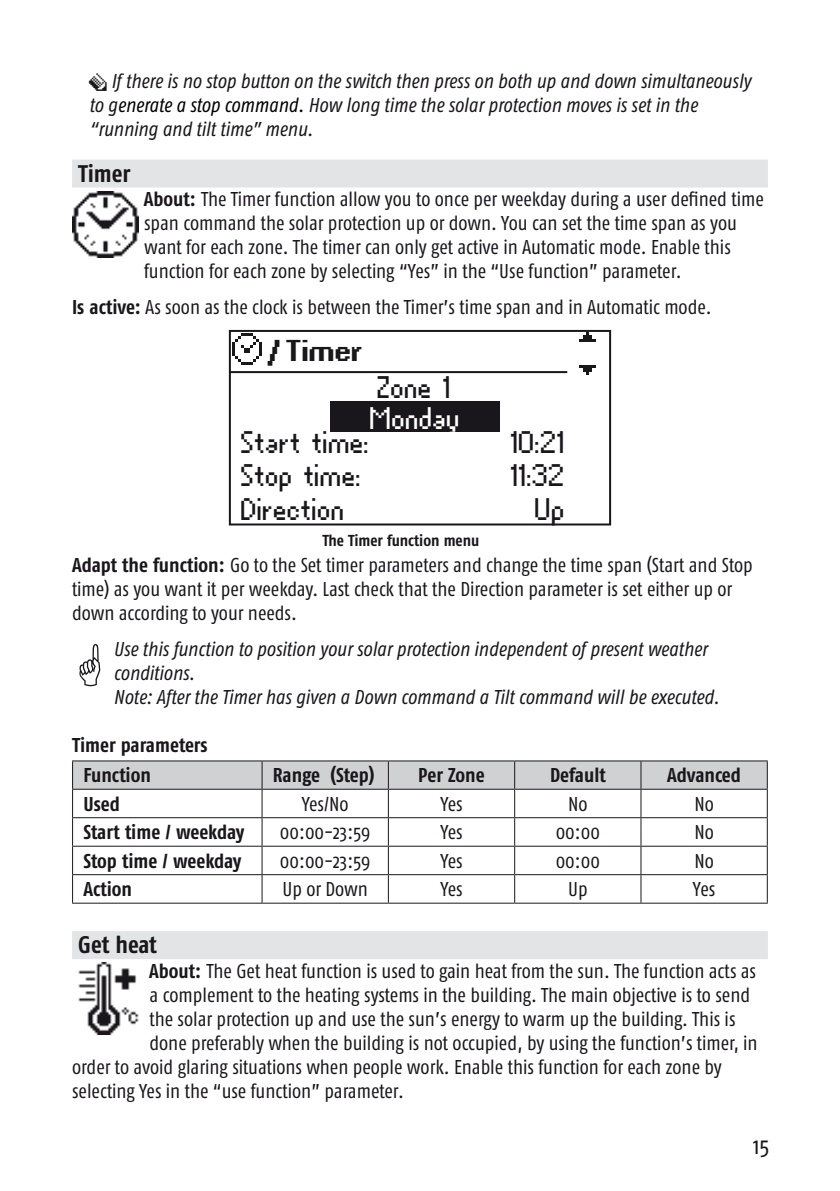
<style>
.page{position:relative;width:840px;height:1191px;background:#fff}
.page>*{position:absolute;margin:0;border:0;box-sizing:border-box;transform-origin:0 0}
.t1{font:28px "Somfy Regular 9";color:#1a171c}
.t2{font:28px "Somfy Regular 9";color:#fff}
.t3{font:700 24px "Fago Co";letter-spacing:-.005em;color:#1a171c}
.t4{font:24px "Somfy Bold 10";color:#1a171c}
.t5{font:24px "Fago Co";color:#1a171c}
.t6{font:20px/24px "Fago Co";color:#1a171c}
.t7{font:italic 20px/24px "Fago Co";color:#1a171c}
.t8{font:700 20px/30px "Fago Co";color:#1a171c}
.t9{font:700 15.8px "Fago Co";color:#1a171c}
.s1{font-family:"Somfy A Pictos";font-style:normal}
.s2{color:#010000}
.s3{font-weight:700}
</style>
<div class="page">
<div style="left:72px;top:159px;width:695px;height:28px;background:#e3e4e5"></div>
<div style="left:72px;top:931px;width:695px;height:28px;background:#e3e4e5"></div>
<img style="left:72px;top:191px;width:66px;height:66px">
<div style="left:229px;top:330px;width:381px;height:195px;border:2px solid #1a171c"></div>
<hr style="left:229px;top:371px;width:338px;height:2px;background:#1a171c">
<div style="left:330px;top:401px;width:169px;height:30px;background:#1a171c"></div>
<img style="left:566px;top:332px;width:42px;height:42px">
<img style="left:232px;top:333px;width:30px;height:32px">
<svg style="left:79px;top:644px;width:21px;height:42px"></svg>
<hr style="left:72px;top:760px;width:190px;height:1px;background:#1a171c">
<hr style="left:262px;top:760px;width:126px;height:1px;background:#1a171c">
<hr style="left:388px;top:760px;width:126px;height:1px;background:#1a171c">
<hr style="left:514px;top:760px;width:126px;height:1px;background:#1a171c">
<hr style="left:640px;top:760px;width:127px;height:1px;background:#1a171c">
<svg style="left:72px;top:761px;width:695px;height:141px"></svg>
<hr style="left:72px;top:902px;width:190px;height:1px;background:#1a171c">
<hr style="left:262px;top:902px;width:126px;height:1px;background:#1a171c">
<hr style="left:388px;top:902px;width:126px;height:1px;background:#1a171c">
<hr style="left:514px;top:902px;width:126px;height:1px;background:#1a171c">
<hr style="left:640px;top:902px;width:127px;height:1px;background:#1a171c">
<img style="left:78px;top:962px;width:61px;height:72px">
<p class="t7" style="left:89px;top:69px;width:663px"><span class="s1">H</span> If there is no stop button on the switch then press on both up and down simultaneously to g<span class="s2">enerate a stop command.</span> How long time the solar protection moves is set in the “running and tilt time” menu.</p>
<p class="t3" style="left:78px;top:159px;width:54px">Timer</p>
<p class="t6" style="left:144px;top:187px;width:621px"><span class="s3">About:</span> The Timer function allow you to once per weekday during a user defined time span command the solar protection up or down. You can set the time span as you want for each zone. The timer can only get active in Automatic mode. Enable this function for each zone by selecting “Yes” in the “Use function” parameter.</p>
<p class="t6" style="left:72px;top:295px;width:640px"><span class="s3">Is active:</span> As soon as the clock is between the Timer’s time span and in Automatic mode.</p>
<p class="t4" style="left:267px;top:337px;width:98px">/ Timer</p>
<h1 class="t1" style="left:377px;top:370px;width:75px">Zone 1</h1>
<h1 class="t2" style="left:370px;top:401px;width:92px">Monday</h1>
<h1 class="t1" style="left:241px;top:425px;width:130px">Start time:</h1>
<h1 class="t1" style="left:510px;top:425px;width:56px">10:21</h1>
<h1 class="t1" style="left:241px;top:459px;width:122px">Stop time:</h1>
<h1 class="t1" style="left:510px;top:459px;width:56px">11:32</h1>
<h1 class="t1" style="left:241px;top:492px;width:105px">Direction</h1>
<h1 class="t1" style="left:535px;top:492px;width:32px">Up</h1>
<p class="t9" style="left:322px;top:531px;width:158px">The Timer function menu</p>
<p class="t6" style="left:72px;top:553px;width:682px"><span class="s3">Adapt the function:</span> Go to the Set timer parameters and change the time span (Start and Stop time) as you want it per weekday. Last check that the Direction parameter is set either up or down according to your needs.</p>
<p class="t7" style="left:114px;top:637px;width:607px">Use this function to position your solar protection independent of present weather conditions.<br>Note: After the Timer has given a Down command a Tilt command will be executed.</p>
<p class="t8" style="left:83px;top:730px;width:126px;text-indent:-11px">Timer parameters<br>Function</p>
<p class="t8" style="left:273px;top:760px;width:103px">Range (Step)</p>
<p class="t8" style="left:418px;top:760px;width:68px">Per Zone</p>
<p class="t8" style="left:549px;top:760px;width:57px">Default</p>
<p class="t8" style="left:666px;top:760px;width:75px">Advanced</p>
<p class="t8" style="left:83px;top:788px;width:38px">Used</p>
<p class="t6" style="left:301px;top:791px;width:48px">Yes/No</p>
<p class="t6" style="left:440px;top:791px;width:24px">Yes</p>
<p class="t6" style="left:567px;top:791px;width:21px">No</p>
<p class="t6" style="left:694px;top:791px;width:21px">No</p>
<p class="t8" style="left:83px;top:817px;width:162px">Start time / weekday</p>
<p class="t6" style="left:280px;top:820px;width:92px">00:00-23:59</p>
<p class="t6" style="left:440px;top:820px;width:24px">Yes</p>
<p class="t6" style="left:555px;top:820px;width:46px">00:00</p>
<p class="t6" style="left:694px;top:820px;width:21px">No</p>
<p class="t8" style="left:83px;top:845px;width:159px">Stop time / weekday</p>
<p class="t6" style="left:280px;top:848px;width:92px">00:00-23:59</p>
<p class="t6" style="left:440px;top:848px;width:24px">Yes</p>
<p class="t6" style="left:555px;top:848px;width:46px">00:00</p>
<p class="t6" style="left:694px;top:848px;width:21px">No</p>
<p class="t8" style="left:83px;top:874px;width:50px">Action</p>
<p class="t6" style="left:282px;top:877px;width:87px">Up or Down</p>
<p class="t6" style="left:440px;top:877px;width:24px">Yes</p>
<p class="t6" style="left:567px;top:877px;width:21px">Up</p>
<p class="t6" style="left:692px;top:877px;width:24px">Yes</p>
<p class="t3" style="left:78px;top:931px;width:80px">Get heat</p>
<p class="t6" style="left:149px;top:958px;width:608px"><span class="s3">About:</span> The Get heat function is used to gain heat from the sun. The function acts as</p>
<p class="t6" style="left:149px;top:982px;width:602px">a complement to the heating systems in the building. The main objective is to send</p>
<p class="t6" style="left:149px;top:1006px;width:587px">the solar protection up and use the sun’s energy to warm up the building. This is</p>
<p class="t6" style="left:149px;top:1030px;width:609px">done preferably when the building is not occupied, by using the function’s timer, in</p>
<p class="t6" style="left:72px;top:1054px;width:650px">order to avoid glaring situations when people work. Enable this function for each zone by</p>
<p class="t6" style="left:72px;top:1078px;width:333px">selecting Yes in the “use function” parameter.</p>
<p class="t5" style="left:752px;top:1132px;width:18px">15</p>
</div>
